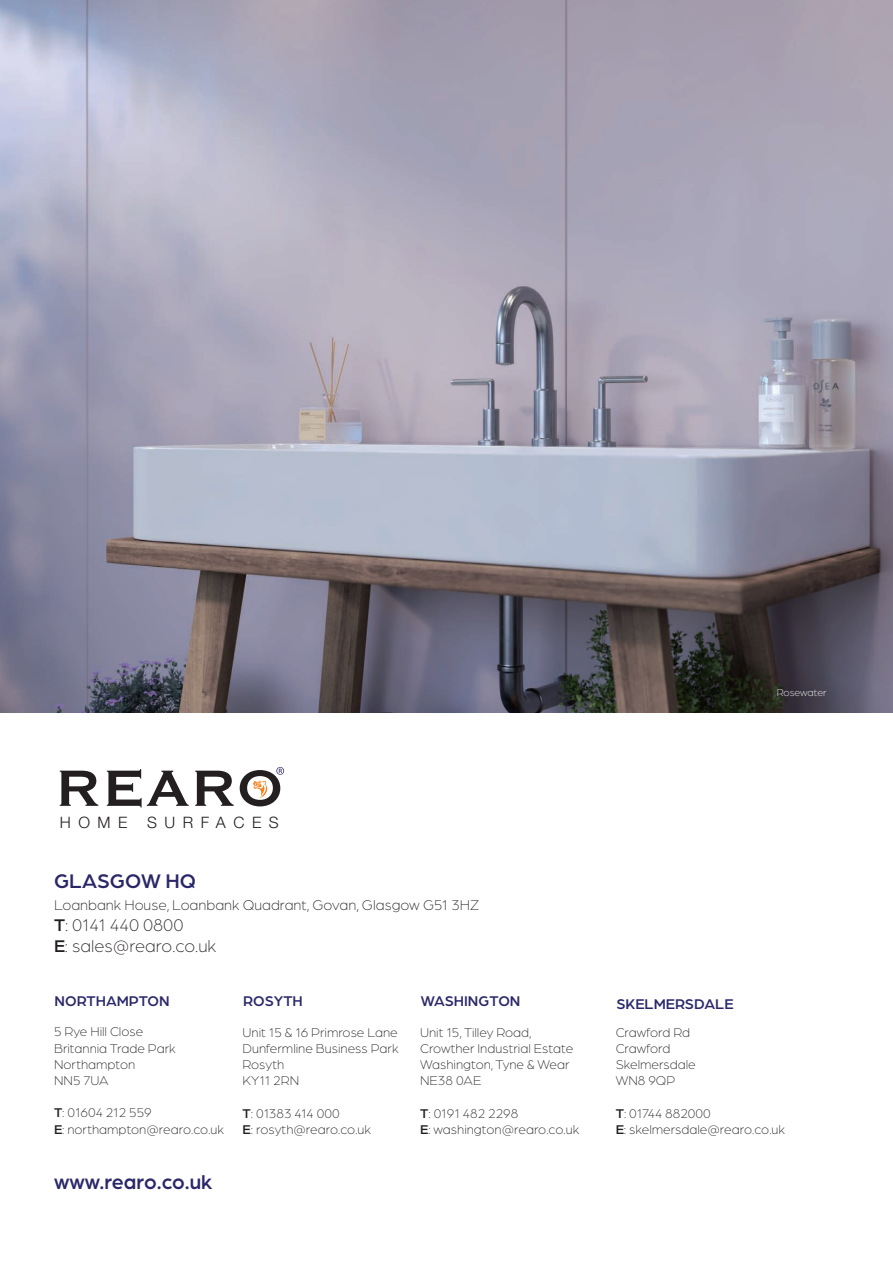
<style>
.page{position:relative;width:893px;height:1263px;background:#fff}
.page>*{position:absolute;margin:0;border:0;box-sizing:border-box;transform-origin:0 0}
.t1{font:500 21px "Arboria";color:#2a2769}
.t2{font:300 18px/21px "Arboria";color:#231f20}
.t3{font:300 15.75px "Helvetica Neue LT Std";letter-spacing:.48em;color:#231f20}
.t4{font:300 15px "Arboria";color:#231f20}
.t5{font:500 15px "Arboria";color:#2a2769}
.t6{font:300 13.5px/16.2px "Arboria";color:#231f20}
.t7{font:300 10.5px "Arboria";letter-spacing:-.005em;color:#fff}
.s1{font-weight:500}
</style>
<div class="page">
<svg style="left:60px;top:771px;width:38px;height:35px"></svg>
<svg style="left:107px;top:769px;width:82px;height:38px"></svg>
<svg style="left:195px;top:771px;width:39px;height:35px"></svg>
<svg style="left:240px;top:767px;width:44px;height:39px"></svg>
<img style="left:0;top:0;width:893px;height:712px">
<p class="t7" style="left:777px;top:686px;width:52px">Rosewater</p>
<p class="t3" style="left:60px;top:812px;width:221px">HOME SURFACES</p>
<h1 class="t1" style="left:54px;top:867px;width:144px">GLASGOW HQ</h1>
<p class="t4" style="left:54px;top:896px;width:427px">Loanbank House, Loanbank Quadrant, Govan, Glasgow G51 3HZ</p>
<h2 class="t2" style="left:54px;top:914px;width:164px"><span class="s1">T</span>: 0141 440 0800<br><span class="s1">E</span>: sales@rearo.co.uk</h2>
<p class="t5" style="left:55px;top:990px;width:117px">NORTHAMPTON</p>
<p class="t6" style="left:54px;top:1023px;width:123px">5 Rye Hill Close<br>Britannia Trade Park<br>Northampton<br>NN5 7UA</p>
<p class="t6" style="left:54px;top:1104px;width:172px"><span class="s1">T</span>: 01604 212 559<br><span class="s1">E</span>: northampton@rearo.co.uk</p>
<h1 class="t1" style="left:54px;top:1168px;width:160px">www.rearo.co.uk</h1>
<p class="t5" style="left:243px;top:991px;width:61px">ROSYTH</p>
<p class="t6" style="left:243px;top:1024px;width:158px">Unit 15 &amp; 16 Primrose Lane<br>Dunfermline Business Park<br>Rosyth<br>KY11 2RN</p>
<p class="t6" style="left:243px;top:1105px;width:130px"><span class="s1">T</span>: 01383 414 000<br><span class="s1">E</span>: rosyth@rearo.co.uk</p>
<p class="t5" style="left:421px;top:991px;width:101px">WASHINGTON</p>
<p class="t6" style="left:420px;top:1024px;width:155px">Unit 15, Tilley Road,<br>Crowther Industrial Estate<br>Washington, Tyne &amp; Wear<br>NE38 0AE</p>
<p class="t6" style="left:420px;top:1105px;width:161px"><span class="s1">T</span>: 0191 482 2298<br><span class="s1">E</span>: washington@rearo.co.uk</p>
<p class="t5" style="left:616px;top:993px;width:119px">SKELMERSDALE</p>
<p class="t6" style="left:616px;top:1024px;width:82px">Crawford Rd<br>Crawford<br>Skelmersdale<br>WN8 9QP</p>
<p class="t6" style="left:616px;top:1105px;width:171px"><span class="s1">T</span>: 01744 882000<br><span class="s1">E</span>: skelmersdale@rearo.co.uk</p>
</div>
